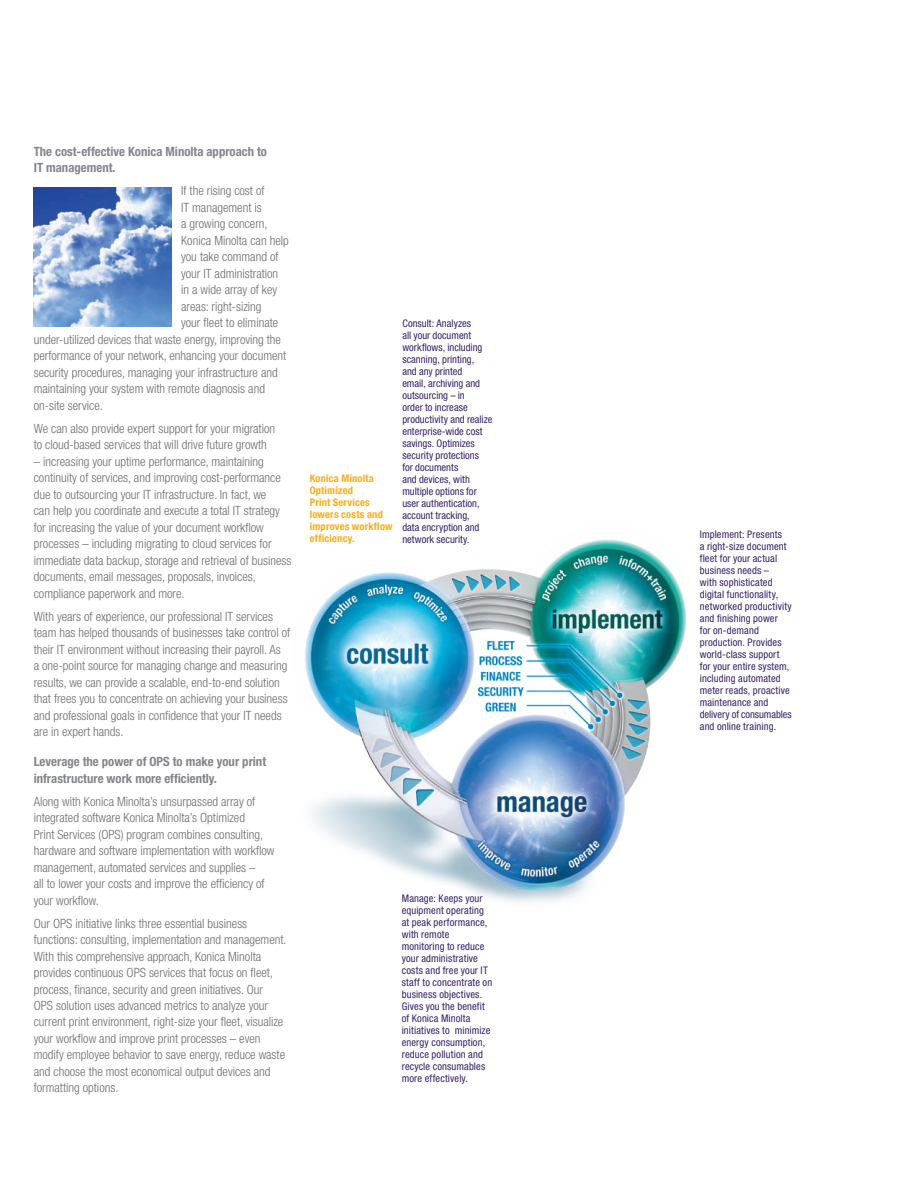
<style>
.page{position:relative;width:918px;height:1188px;background:#fff}
.page>*{position:absolute;margin:0;border:0;box-sizing:border-box;transform-origin:0 0}
.t1{font:300 condensed 12.75px/16.5px "Helvetica Neue LT Std";color:#6c6d70}
.t2{font:700 condensed 12.75px/16.5px "Helvetica Neue LT Std";color:#83858c}
.t3{font:condensed 10.5px/12px "Helvetica Neue LT Std";letter-spacing:.01em;color:#37236a}
.t4{font:700 condensed 10.5px/12px "Helvetica Neue LT Std";letter-spacing:.02em;color:#faad19}
</style>
<div class="page">
<img style="left:34px;top:188px;width:138px;height:138px">
<img style="left:305px;top:539px;width:382px;height:364px">
<p class="t2" style="left:34px;top:143px;width:235px">The cost-effective Konica Minolta approach to<br>IT management.</p>
<p class="t1" style="left:181px;top:183px;width:85px">If the rising cost of</p>
<p class="t1" style="left:181px;top:199px;width:82px">IT management is</p>
<p class="t1" style="left:181px;top:216px;width:88px">a growing concern,</p>
<p class="t1" style="left:181px;top:232px;width:109px">Konica Minolta can help</p>
<p class="t1" style="left:181px;top:249px;width:99px">you take command of</p>
<p class="t1" style="left:181px;top:265px;width:99px">your IT administration</p>
<p class="t1" style="left:181px;top:282px;width:98px">in a wide array of key</p>
<p class="t1" style="left:181px;top:298px;width:82px">areas: right-sizing</p>
<p class="t1" style="left:181px;top:315px;width:99px">your fleet to eliminate</p>
<p class="t1" style="left:34px;top:331px;width:249px">under-utilized devices that waste energy, improving the</p>
<p class="t1" style="left:34px;top:348px;width:254px">performance of your network, enhancing your document</p>
<p class="t1" style="left:34px;top:364px;width:246px">security procedures, managing your infrastructure and</p>
<p class="t1" style="left:34px;top:381px;width:233px">maintaining your system with remote diagnosis and</p>
<p class="t1" style="left:34px;top:397px;width:71px">on-site service.</p>
<p class="t1" style="left:34px;top:420px;width:243px">We can also provide expert support for your migration to cloud-based services that will drive future growth</p>
<p class="t1" style="left:34px;top:453px;width:259px">– increasing your uptime performance, maintaining continuity of services, and improving cost-performance due to outsourcing your IT infrastructure. In fact, we<br>can help you coordinate and execute a total IT strategy for increasing the value of your document workflow processes – including migrating to cloud services for immediate data backup, storage and retrieval of business documents, email messages, proposals, invoices, compliance paperwork and more.</p>
<p class="t1" style="left:34px;top:608px;width:258px">With years of experience, our professional IT services team has helped thousands of businesses take control of their IT environment without increasing their payroll. As<br>a one-point source for managing change and measuring results, we can provide a scalable, end-to-end solution that frees you to concentrate on achieving your business and professional goals in confidence that your IT needs are in expert hands.</p>
<p class="t2" style="left:34px;top:753px;width:234px">Leverage the power of OPS to make your print infrastructure work more efficiently.</p>
<p class="t1" style="left:34px;top:793px;width:242px">Along with Konica Minolta’s unsurpassed array of integrated software Konica Minolta’s Optimized<br>Print Services (OPS) program combines consulting, hardware and software implementation with workflow management, automated services and supplies –<br>all to lower your costs and improve the efficiency of your workflow.</p>
<p class="t1" style="left:34px;top:915px;width:254px">Our OPS initiative links three essential business functions: consulting, implementation and management.<br>With this comprehensive approach, Konica Minolta provides continuous OPS services that focus on fleet, process, finance, security and green initiatives. Our<br>OPS solution uses advanced metrics to analyze your current print environment, right-size your fleet, visualize your workflow and improve print processes – even modify employee behavior to save energy, reduce waste and choose the most economical output devices and formatting options.</p>
<p class="t4" style="left:310px;top:473px;width:84px">Konica Minolta<br>Optimized<br>Print Services lowers costs and improves workflow efficiency.</p>
<p class="t3" style="left:402px;top:317px;width:91px">Consult: Analyzes<br>all your document workflows, including scanning, printing,<br>and any printed<br>email, archiving and outsourcing – in<br>order to increase productivity and realize enterprise-wide cost savings. Optimizes security protections<br>for documents<br>and devices, with multiple options for user authentication, account tracking,<br>data encryption and network security.</p>
<p class="t3" style="left:402px;top:892px;width:92px">Manage: Keeps your equipment operating at peak performance, with remote monitoring to reduce your administrative costs and free your IT staff to concentrate on business objectives.<br>Gives you the benefit of Konica Minolta initiatives to minimize energy consumption, reduce pollution and recycle consumables more effectively.</p>
<p class="t3" style="left:700px;top:528px;width:94px">Implement: Presents<br>a right-size document fleet for your actual business needs –<br>with sophisticated digital functionality, networked productivity and finishing power<br>for on-demand production. Provides world-class support for your entire system, including automated meter reads, proactive maintenance and delivery of consumables and online training.</p>
</div>
